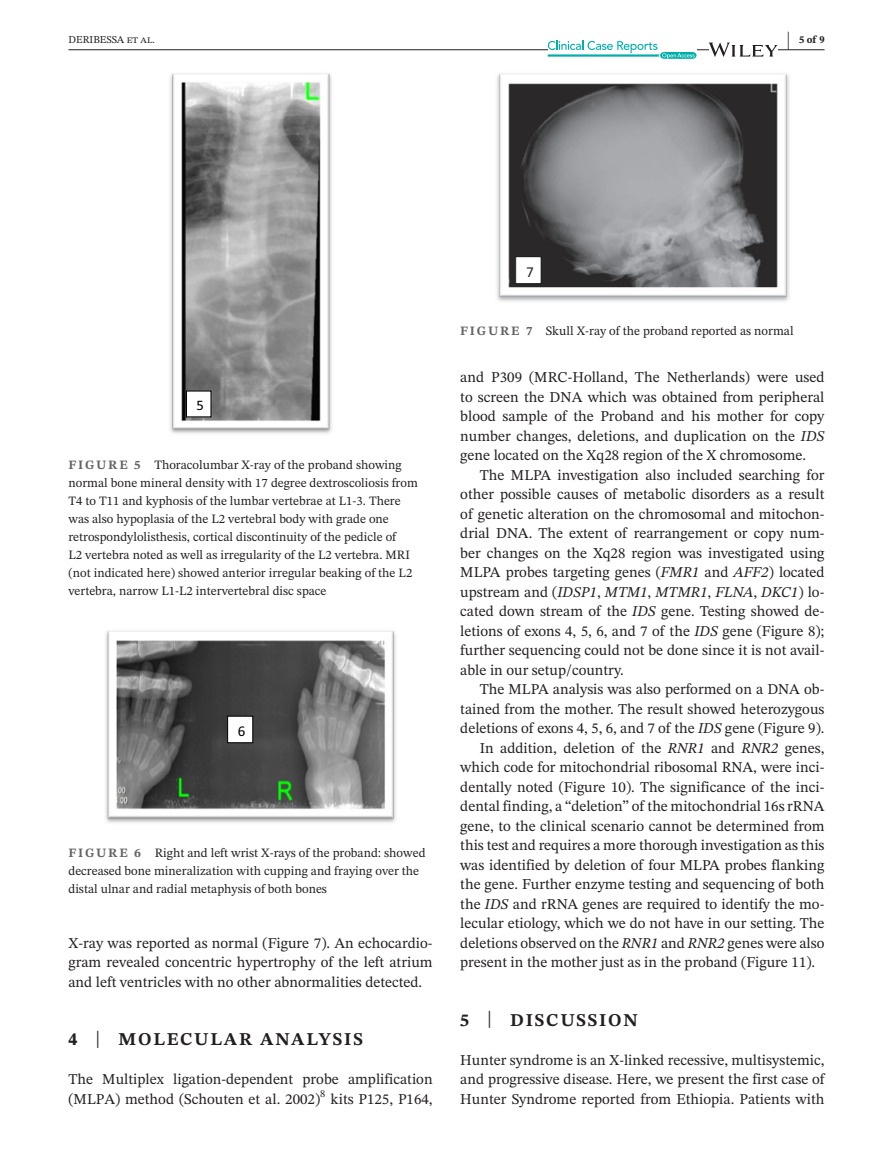
<style>
.page{position:relative;width:893px;height:1174px;background:#fff}
.page>*{position:absolute;margin:0;border:0;box-sizing:border-box;transform-origin:0 0}
.t1{font:700 21px "STIX Two Text";color:#231f20;scale:.42 1}
.t2{font:700 18px "STIX Two Text";letter-spacing:.1em;color:#231f20}
.t3{font:15.15px "Calibri";color:#231f20}
.t4{font:15px/19.5px "STIX Two Text";color:#231f20;text-align:justify}
.t5{font:15px "Calibri";color:#000}
.t6{font:14.55px "Calibri";color:#000}
.t7{font:12.75px/18px "STIX Two Text";color:#231f20}
.t8{font:10.5px "STIX Two Text";color:#231f20}
.t9{font:700 10.5px "STIX Two Text";color:#231f20}
.s1{font-weight:700;color:#636366}
.s2{font-weight:400;font-size:23.7px}
.s3{font-style:italic}
</style>
<div class="page">
<hr style="left:68px;top:49px;width:756px;height:1px;background:#231f20">
<svg style="left:548px;top:41px;width:148px;height:18px"></svg>
<svg style="left:709px;top:43px;width:68px;height:14px"></svg>
<img style="left:170px;top:73px;width:162px;height:361px">
<div style="left:186px;top:390px;width:25px;height:27px;background:#fff;border:1px solid #000"></div>
<img style="left:105px;top:631px;width:291px;height:192px">
<div style="left:227px;top:715px;width:26px;height:28px;background:#fff;border:1px solid #000"></div>
<img style="left:497px;top:73px;width:293px;height:229px">
<div style="left:516px;top:257px;width:25px;height:27px;background:#fff"></div>
<div style="left:515px;top:256px;width:27px;height:28px;border:1px solid #231f20"></div>
<h1 class="t1" style="left:787px;top:24px;width:8px">|</h1>
<p class="t8" style="left:68px;top:32px;width:88px">DERIBESSA et al.</p>
<p class="t9" style="left:799px;top:32px;width:27px">5 of 9</p>
<p class="t3" style="left:526px;top:262px;width:9px">7</p>
<p class="t6" style="left:197px;top:396px;width:9px">5</p>
<p class="t7" style="left:68px;top:455px;width:351px"><span class="s1">FIGURE 5</span> Thoracolumbar X-ray of the proband showing normal bone mineral density with 17 degree dextroscoliosis from T4 to T11 and kyphosis of the lumbar vertebrae at L1-3. There was also hypoplasia of the L2 vertebral body with grade one retrospondylolisthesis, cortical discontinuity of the pedicle of<br>L2 vertebra noted as well as irregularity of the L2 vertebra. MRI (not indicated here) showed anterior irregular beaking of the L2 vertebra, narrow L1-L2 intervertebral disc space</p>
<p class="t5" style="left:238px;top:721px;width:9px">6</p>
<p class="t7" style="left:68px;top:844px;width:359px"><span class="s1">FIGURE 6</span> Right and left wrist X-rays of the proband: showed decreased bone mineralization with cupping and fraying over the distal ulnar and radial metaphysis of both bones</p>
<p class="t4" style="left:68px;top:933px;width:366px">X-ray was reported as normal (Figure 7). An echocardio&shy;gram revealed concentric hypertrophy of the left atrium and left ventricles with no other abnormalities detected.</p>
<p class="t2" style="left:68px;top:1026px;width:296px">4 <span class="s2">|</span> MOLECULAR ANALYSIS</p>
<p class="t4" style="left:68px;top:1069px;width:366px">The Multiplex ligation-dependent probe amplification (MLPA) method (Schouten et al. 2002)</p>
<p class="t8" style="left:320px;top:1086px;width:7px">8</p>
<p class="t4" style="left:331px;top:1089px;width:104px">kits P125, P164,</p>
<p class="t7" style="left:460px;top:322px;width:335px"><span class="s1">FIGURE 7</span> Skull X-ray of the proband reported as normal</p>
<p class="t4" style="left:460px;top:367px;width:366px">and P309 (MRC-Holland, The Netherlands) were used to screen the DNA which was obtained from peripheral blood sample of the Proband and his mother for copy number changes, deletions, and duplication on the <span class="s3">IDS </span>gene located on the Xq28 region of the X chromosome.</p>
<p class="t4" style="left:460px;top:465px;width:366px;text-indent:20px">The MLPA investigation also included searching for other possible causes of metabolic disorders as a result of genetic alteration on the chromosomal and mitochon&shy;drial DNA. The extent of rearrangement or copy num&shy;ber changes on the Xq28 region was investigated using MLPA probes targeting genes (<span class="s3">FMR1</span> and <span class="s3">AFF2</span>) located upstream and (<span class="s3">IDSP1</span>, <span class="s3">MTM1</span>, <span class="s3">MTMR1</span>, <span class="s3">FLNA</span>, <span class="s3">DKC1</span>) lo&shy;cated down stream of the <span class="s3">IDS</span> gene. Testing showed de&shy;letions of exons 4, 5, 6, and 7 of the <span class="s3">IDS</span> gene (Figure 8); further sequencing could not be done since it is not avail&shy;able in our setup/country.</p>
<p class="t4" style="left:480px;top:679px;width:346px">The MLPA analysis was also performed on a DNA ob-</p>
<p class="t4" style="left:460px;top:699px;width:366px">tained from the mother. The result showed heterozygous</p>
<p class="t4" style="left:460px;top:718px;width:366px">deletions of exons 4, 5, 6, and 7 of the <span class="s3">IDS</span> gene (Figure 9).</p>
<p class="t4" style="left:480px;top:738px;width:346px">In addition, deletion of the <span class="s3">RNR1</span> and <span class="s3">RNR2</span> genes,</p>
<p class="t4" style="left:460px;top:757px;width:366px">which code for mitochondrial ribosomal RNA, were inci-</p>
<p class="t4" style="left:460px;top:777px;width:366px">dentally noted (Figure 10). The significance of the inci-</p>
<p class="t4" style="left:460px;top:796px;width:366px">dental finding, a “deletion” of the mitochondrial 16s rRNA</p>
<p class="t4" style="left:460px;top:816px;width:366px">gene, to the clinical scenario cannot be determined from</p>
<p class="t4" style="left:460px;top:835px;width:366px">this test and requires a more thorough investigation as this</p>
<p class="t4" style="left:460px;top:855px;width:366px">was identified by deletion of four MLPA probes flanking</p>
<p class="t4" style="left:460px;top:874px;width:366px">the gene. Further enzyme testing and sequencing of both</p>
<p class="t4" style="left:460px;top:894px;width:366px">the <span class="s3">IDS</span> and rRNA genes are required to identify the mo-</p>
<p class="t4" style="left:460px;top:913px;width:366px">lecular etiology, which we do not have in our setting. The</p>
<p class="t4" style="left:460px;top:933px;width:366px">deletions observed on the <span class="s3">RNR1</span> and <span class="s3">RNR2</span> genes were also</p>
<p class="t4" style="left:460px;top:952px;width:356px">present in the mother just as in the proband (Figure 11).</p>
<p class="t2" style="left:460px;top:1007px;width:179px">5 <span class="s2">|</span> DISCUSSION</p>
<p class="t4" style="left:460px;top:1050px;width:366px">Hunter syndrome is an X-linked recessive, multisystemic, and progressive disease. Here, we present the first case of Hunter Syndrome reported from Ethiopia. Patients with</p>
</div>
